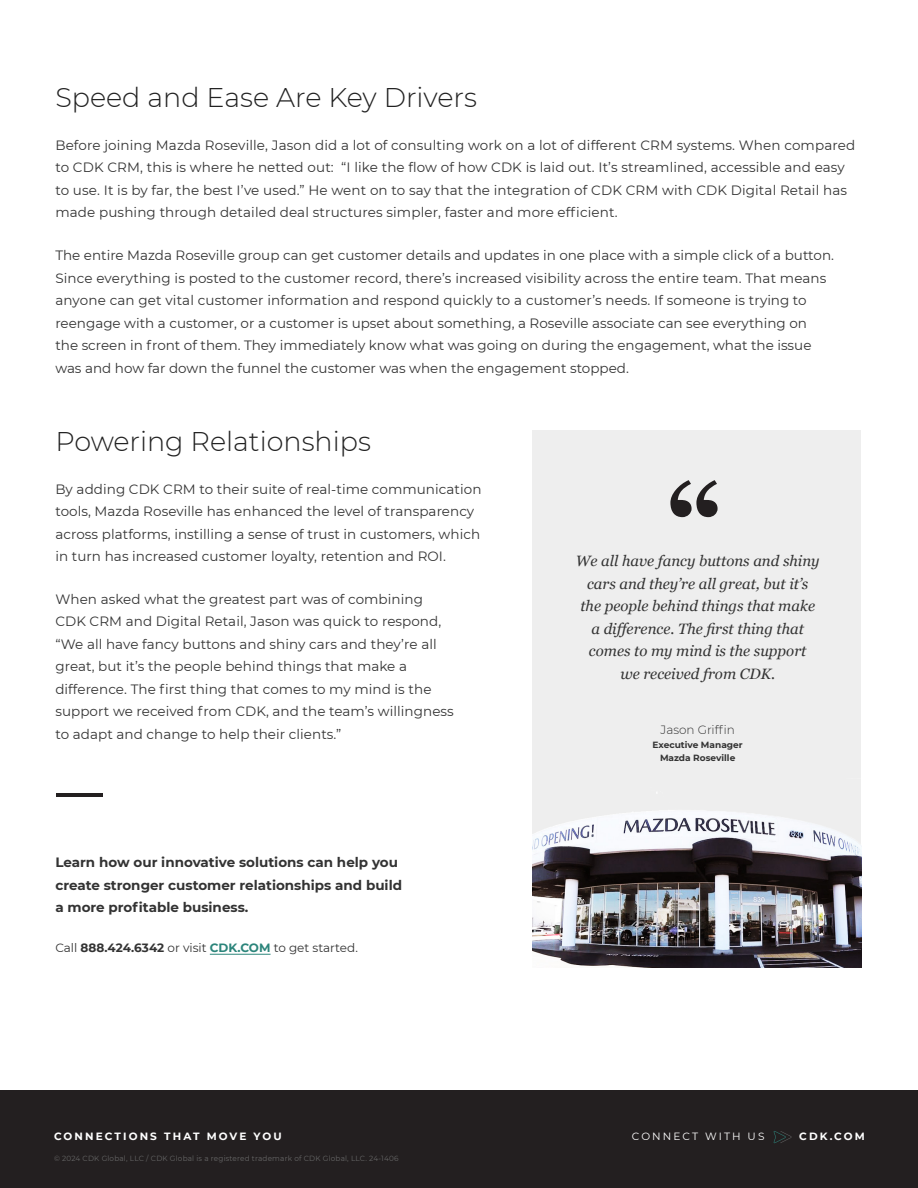
<style>
.page{position:relative;width:918px;height:1188px;background:#fff}
.page>*{position:absolute;margin:0;border:0;box-sizing:border-box;transform-origin:0 0}
.Body_Small{font:700 108px "Georgia";color:#231f20}
.Body{font:300 27px "Montserrat";color:#222}
.Testimonial_Small{font:italic 15px/22.5px "Georgia";color:#333;text-align:center}
.Body-2{font:13.5px/22.5px "Montserrat";letter-spacing:.005em;color:#333}
.Body-3{font:700 13.5px/22.5px "Montserrat";color:#333}
.Body_Copy_Medium{font:12px "Montserrat";color:#333}
.t1{font:300 12px "Montserrat";color:#333}
.t2{font:700 10.5px "Montserrat";letter-spacing:.2em;color:#fff}
.t3{font:10.5px "Montserrat";letter-spacing:.2em;color:#fff}
.Body_Medium{font:700 9px "Montserrat";color:#333}
.t4{font:7.5px "Montserrat";letter-spacing:.025em;color:#666}
.s1{font-weight:700}
.s2{font-weight:700;color:#2c857b}
</style>
<div class="page">
<div style="left:0;top:1091px;width:918px;height:97px;background:#231f20"></div>
<svg style="left:774px;top:1131px;width:17px;height:12px"></svg>
<hr style="left:210px;top:954px;width:61px;height:1px;background:#2c857b">
<div style="left:532px;top:430px;width:329px;height:538px;background:#eee"></div>
<img style="left:532px;top:792px;width:329px;height:176px">
<hr style="left:56px;top:794px;width:47px;height:3px;background:#231f20">
<p class="Body" style="left:55px;top:79px;width:423px">Speed and Ease Are Key Drivers</p>
<p class="Body-2" style="left:55px;top:133px;width:801px">Before joining Mazda Roseville, Jason did a lot of consulting work on a lot of different CRM systems. When compared to CDK CRM, this is where he netted out: “I like the flow of how CDK is laid out. It’s streamlined, accessible and easy to use. It is by far, the best I’ve used.” He went on to say that the integration of CDK CRM with CDK Digital Retail has made pushing through detailed deal structures simpler, faster and more efficient.</p>
<p class="Body-2" style="left:55px;top:244px;width:780px">The entire Mazda Roseville group can get customer details and updates in one place with a simple click of a button.<br>Since everything is posted to the customer record, there’s increased visibility across the entire team. That means anyone can get vital customer information and respond quickly to a customer’s needs. If someone is trying to reengage with a customer, or a customer is upset about something, a Roseville associate can see everything on<br>the screen in front of them. They immediately know what was going on during the engagement, what the issue was and how far down the funnel the customer was when the engagement stopped.</p>
<p class="Body" style="left:55px;top:423px;width:317px">Powering Relationships</p>
<p class="Body-2" style="left:55px;top:477px;width:428px">By adding CDK CRM to their suite of real-time communication tools, Mazda Roseville has enhanced the level of transparency across platforms, instilling a sense of trust in customers, which in turn has increased customer loyalty, retention and ROI.</p>
<p class="Body-2" style="left:55px;top:587px;width:400px">When asked what the greatest part was of combining CDK CRM and Digital Retail, Jason was quick to respond, “We all have fancy buttons and shiny cars and they’re all great, but it’s the people behind things that make a difference. The first thing that comes to my mind is the support we received from CDK, and the team’s willingness to adapt and change to help their clients.”</p>
<p class="Body-3" style="left:55px;top:851px;width:348px">Learn how our innovative solutions can help you create stronger customer relationships and build a more profitable business.</p>
<p class="Body_Copy_Medium" style="left:55px;top:939px;width:304px">Call <span class="s1">888.424.6342</span> or visit <span class="s2">CDK.COM</span> to get started.</p>
<p class="Body_Small" style="left:667px;top:442px;width:58px">“</p>
<p class="Testimonial_Small" style="left:576px;top:549px;width:245px">We all have fancy buttons and shiny cars and they’re all great, but it’s the people behind things that make a difference. The first thing that comes to my mind is the support<br>we received from CDK.</p>
<h5 class="t1" style="left:661px;top:721px;width:76px">Jason Griffin</h5>
<p class="Body_Medium" style="left:653px;top:738px;width:92px">Executive Manager</p>
<p class="Body_Medium" style="left:660px;top:752px;width:77px">Mazda Roseville</p>
<p class="t2" style="left:54px;top:1129px;width:229px">CONNECTIONS THAT MOVE YOU</p>
<p class="t3" style="left:632px;top:1130px;width:134px">CONNECT WITH US</p>
<p class="t2" style="left:799px;top:1129px;width:67px">CDK.COM</p>
<p class="t4" style="left:54px;top:1154px;width:346px">© 2024 CDK Global, LLC / CDK Global is a registered trademark of CDK Global, LLC. 24-1406</p>
<p class="t4" style="left:382px;top:1154px;width:21px">0000</p>
</div>
